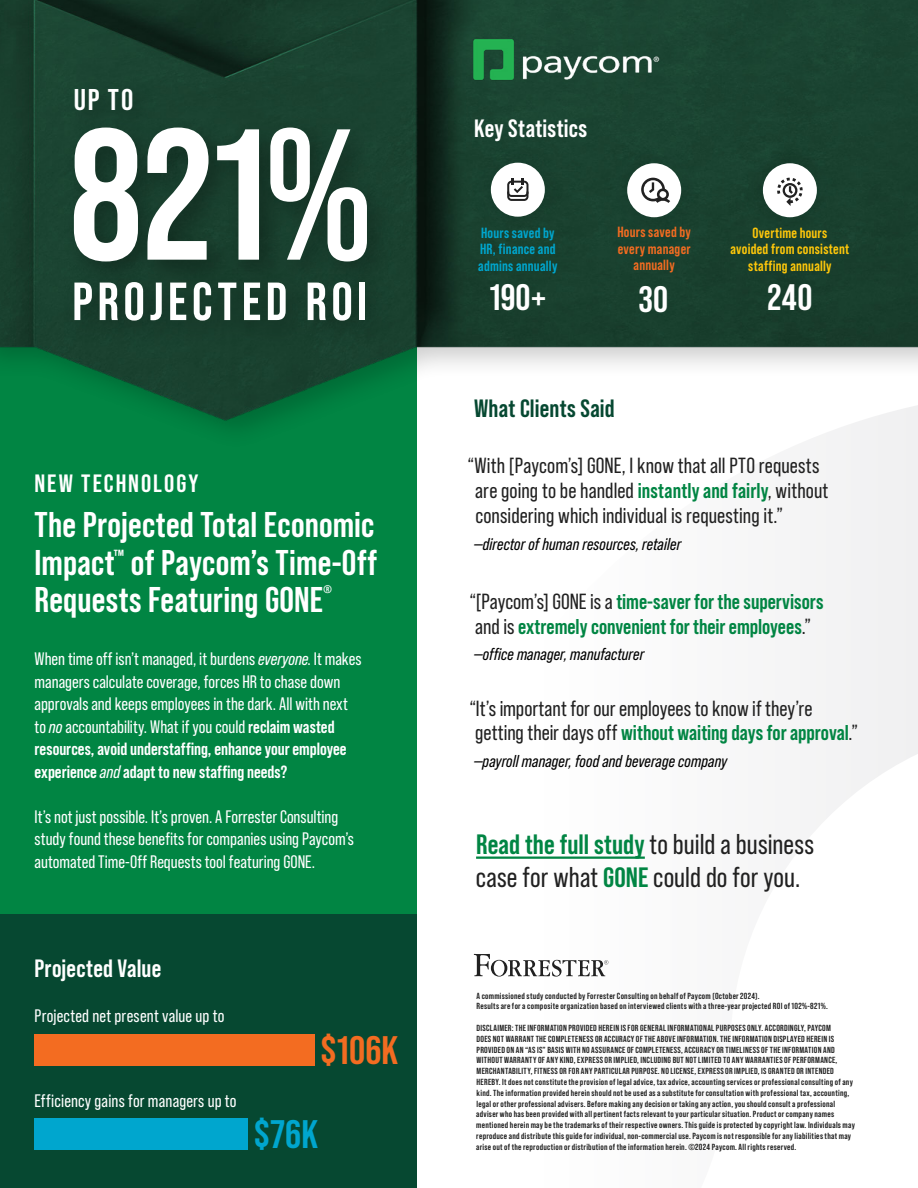
<style>
.page{position:relative;width:918px;height:1188px;background:#fff}
.page>*{position:absolute;margin:0;border:0;box-sizing:border-box;transform-origin:0 0}
.t1{font:700 186.15px "Bebas Neue Pro";color:#fff}
.t2{font:700 53.55px "Bebas Neue Pro";letter-spacing:.085em;color:#fff}
.t3{font:700 40.5px "Bebas Neue Pro";color:#f36c21}
.t4{font:700 40.5px "Bebas Neue Pro";color:#00a6ce}
.t5{font:700 37.5px "Bebas Neue Pro";letter-spacing:.01em;color:#fff}
.t6{font:700 36.45px/37.5px "Bebas Neue Pro";letter-spacing:.005em;color:#fff;text-align:justify}
.t7{font:700 30.6px "Bebas Neue Pro";color:#fff}
.t8{font:28.5px/33px "Bebas Neue Pro";letter-spacing:.005em;color:#212121}
.t9{font:700 25.5px "Bebas Neue Pro";letter-spacing:.015em;color:#fff}
.t10{font:700 25.5px "Bebas Neue Pro";letter-spacing:.01em;color:#064831}
.t11{font:700 25.5px "Bebas Neue Pro";letter-spacing:.08em;color:#fff}
.t12{font:21.75px/24.9px "Bebas Neue Pro";letter-spacing:.005em;color:#212121}
.t13{font:700 21.75px/24.9px "Bebas Neue Pro";letter-spacing:-.005em;color:#018543}
.t14{font:18px/22.5px "Bebas Neue Pro";letter-spacing:.005em;color:#fff}
.t15{font:italic 17.1px "Bebas Neue Pro";letter-spacing:.01em;color:#000}
.t16{font:700 15px/16.5px "Bebas Neue Pro";letter-spacing:.015em;color:#ffc70a;text-align:center}
.t17{font:700 15px/16.5px "Bebas Neue Pro";letter-spacing:.015em;color:#00a6ce}
.t18{font:700 15px/16.5px "Bebas Neue Pro";letter-spacing:.015em;color:#f36c21;text-align:center}
.t19{font:700 11.4px "Bebas Neue Pro";color:#fff}
.t20{font:700 9px/10.8px "Bebas Neue Pro";letter-spacing:.03em;color:#212121}
.s1{font-style:italic}
.s2{font-weight:700}
.s3{font-weight:700;color:#018543}
.s4{font-weight:400;color:#212121}
</style>
<div class="page">
<svg style="left:473px;top:551px;width:445px;height:413px"></svg>
<div style="left:0;top:304px;width:417px;height:629px;background:#018543"></div>
<img style="left:0;top:0;width:918px;height:551px">
<div style="left:0;top:915px;width:417px;height:273px;background:#064831"></div>
<div style="left:35px;top:1118px;width:213px;height:32px;background:#00a6ce"></div>
<div style="left:35px;top:1034px;width:280px;height:32px;background:#f36c21"></div>
<div style="left:60px;top:269px;width:335px;height:82px;background:#183c2c"></div>
<div style="left:63px;top:78px;width:94px;height:57px;background:#194230"></div>
<div style="left:61px;top:115px;width:335px;height:176px;background:#173b2b"></div>
<div style="left:740px;top:140px;width:100px;height:100px;background:#19402e"></div>
<div style="left:763px;top:163px;width:54px;height:54px;background:#fff;border-radius:50%"></div>
<svg style="left:777px;top:178px;width:26px;height:28px"></svg>
<div style="left:604px;top:140px;width:100px;height:100px;background:#19412f"></div>
<div style="left:627px;top:163px;width:54px;height:54px;background:#fff;border-radius:50%"></div>
<svg style="left:641px;top:178px;width:29px;height:25px"></svg>
<div style="left:468px;top:139px;width:100px;height:101px;background:#19412f"></div>
<div style="left:491px;top:163px;width:54px;height:54px;background:#fff;border-radius:50%"></div>
<svg style="left:507px;top:178px;width:22px;height:23px"></svg>
<hr style="left:476px;top:857px;width:169px;height:2px;background:#018543">
<img style="left:472px;top:37px;width:189px;height:44px">
<svg style="left:474px;top:954px;width:134px;height:23px"></svg>
<h3 class="t7" style="left:74px;top:82px;width:61px">UP TO</h3>
<h1 class="t1" style="left:69px;top:89px;width:303px">821%</h1>
<h2 class="t2" style="left:72px;top:271px;width:297px">PROJECTED ROI</h2>
<h3 class="t11" style="left:35px;top:469px;width:165px">NEW TECHNOLOGY</h3>
<h3 class="t6" style="left:35px;top:505px;width:344px">The Projected Total Economic Impact<sup>™</sup> of Paycom’s Time-Off Requests Featuring GONE</h3>
<p class="t19" style="left:323px;top:582px;width:10px">®</p>
<p class="t14" style="left:35px;top:648px;width:329px">When time off isn’t managed, it burdens <span class="s1">everyone</span>. It makes managers calculate coverage, forces HR to chase down approvals and keeps employees in the dark. All with next to <span class="s1">no</span> accountability. What if you could <span class="s2">reclaim wasted resources, avoid understaffing, enhance your employee experience</span> <span class="s1">and</span> <span class="s2">adapt to new staffing needs?</span></p>
<h3 class="t14" style="left:35px;top:805px;width:321px">It’s not just possible. It’s proven. A Forrester Consulting study found these benefits for companies using Paycom’s automated Time-Off Requests tool featuring GONE.</h3>
<h3 class="t9" style="left:35px;top:953px;width:128px">Projected Value</h3>
<h3 class="t14" style="left:35px;top:1004px;width:191px">Projected net present value up to</h3>
<h3 class="t14" style="left:35px;top:1089px;width:204px">Efficiency gains for managers up to</h3>
<h3 class="t3" style="left:321px;top:1027px;width:79px">$106K</h3>
<h3 class="t4" style="left:254px;top:1111px;width:66px">$76K</h3>
<h3 class="t9" style="left:474px;top:114px;width:115px">Key Statistics</h3>
<h3 class="t17" style="left:478px;top:224px;width:81px">Hours saved by<br>HR, finance and admins annually</h3>
<h3 class="t5" style="left:490px;top:276px;width:58px">190+</h3>
<h3 class="t18" style="left:617px;top:224px;width:75px">Hours saved by every manager annually</h3>
<h3 class="t5" style="left:639px;top:278px;width:31px">30</h3>
<h3 class="t10" style="left:474px;top:394px;width:142px">What Clients Said</h3>
<h3 class="t16" style="left:730px;top:224px;width:120px">Overtime hours<br>avoided from consistent staffing annually</h3>
<h3 class="t5" style="left:767px;top:276px;width:46px">240</h3>
<h3 class="t12" style="left:475px;top:453px;width:355px;text-indent:-8px">“With [Paycom’s] GONE, I know that all PTO requests are going to be handled <span class="s3">instantly and fairly</span>, without considering which individual is requesting it.”</h3>
<h3 class="t15" style="left:474px;top:534px;width:209px">—director of human resources, retailer</h3>
<h3 class="t13" style="left:469px;top:588px;width:356px"><span class="s4">“[Paycom’s] GONE is a</span> time-saver for the supervisors <span class="s4">and is</span> extremely convenient for their employees<span class="s4">.”</span></h3>
<h3 class="t15" style="left:474px;top:644px;width:172px">—office manager, manufacturer</h3>
<h3 class="t12" style="left:469px;top:695px;width:390px">“It’s important for our employees to know if they’re getting their days off <span class="s3">without waiting days for approval</span>.”</h3>
<h3 class="t15" style="left:474px;top:752px;width:255px">—payroll manager, food and beverage company</h3>
<h3 class="t8" style="left:476px;top:828px;width:340px"><span class="s3">Read the full study</span> to build a business case for what <span class="s3">GONE</span> could do for you.</h3>
<p class="t20" style="left:477px;top:990px;width:353px">A commissioned study conducted by Forrester Consulting on behalf of Paycom (October 2024).<br>Results are for a composite organization based on interviewed clients with a three-year projected ROI of 102%-821%.</p>
<p class="t20" style="left:476px;top:1022px;width:380px">DISCLAIMER: THE INFORMATION PROVIDED HEREIN IS FOR GENERAL INFORMATIONAL PURPOSES ONLY. ACCORDINGLY, PAYCOM<br>DOES NOT WARRANT THE COMPLETENESS OR ACCURACY OF THE ABOVE INFORMATION. THE INFORMATION DISPLAYED HEREIN IS PROVIDED ON AN “AS IS” BASIS WITH NO ASSURANCE OF COMPLETENESS, ACCURACY OR TIMELINESS OF THE INFORMATION AND WITHOUT WARRANTY OF ANY KIND, EXPRESS OR IMPLIED, INCLUDING BUT NOT LIMITED TO ANY WARRANTIES OF PERFORMANCE, MERCHANTABILITY, FITNESS OR FOR ANY PARTICULAR PURPOSE. NO LICENSE, EXPRESS OR IMPLIED, IS GRANTED OR INTENDED HEREBY. It does not constitute the provision of legal advice, tax advice, accounting services or professional consulting of any kind. The information provided herein should not be used as a substitute for consultation with professional tax, accounting, legal or other professional advisers. Before making any decision or taking any action, you should consult a professional adviser who has been provided with all pertinent facts relevant to your particular situation. Product or company names mentioned herein may be the trademarks of their respective owners. This guide is protected by copyright law. Individuals may reproduce and distribute this guide for individual, non-commercial use. Paycom is not responsible for any liabilities that may arise out of the reproduction or distribution of the information herein. ©2024 Paycom. All rights reserved.</p>
</div>
